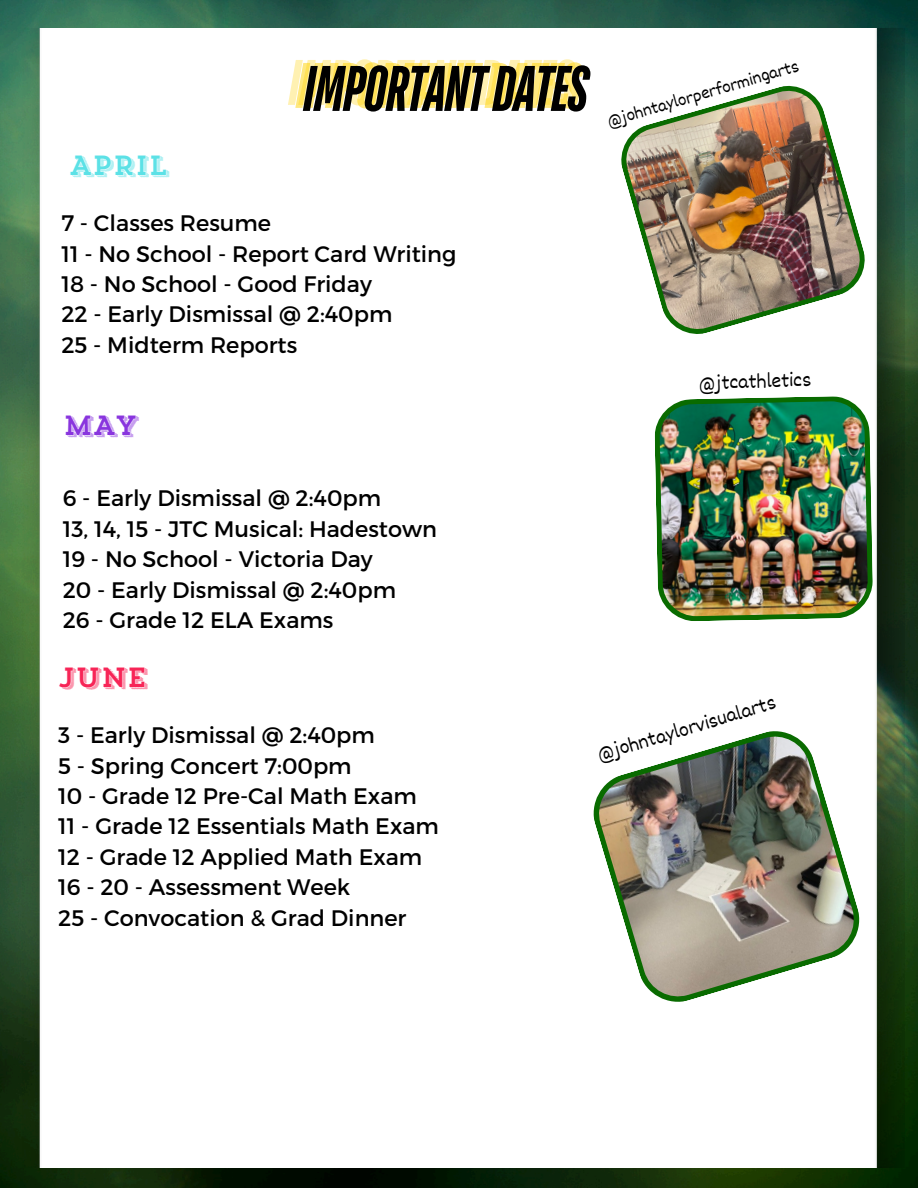
<style>
.page{position:relative;width:918px;height:1188px;background:#fff}
.page>*{position:absolute;margin:0;border:0;box-sizing:border-box;transform-origin:0 0}
.t1{font:italic 700 64.2px "TT Bluescreens";letter-spacing:-.02em;color:#000}
.t2{font:27.75px "Trend Slab Four";letter-spacing:-.025em;color:#5ce1e6}
.t3{font:27.75px "Trend Slab Four";color:#f72557}
.t4{font:27.75px "Trend Slab Four";color:#8935de}
.t5{font:22.5px/30.3px "Montserrat";color:#000}
.t6{font:20.55px "Dekko";color:#000}
.t7{font:17.85px "Dekko";color:#000}
</style>
<div class="page">
<img style="left:0;top:0;width:918px;height:1188px">
<img style="left:23px;top:29px;width:882px;height:1138px">
<img style="left:617px;top:82px;width:252px;height:256px">
<img style="left:654px;top:396px;width:219px;height:226px">
<img style="left:589px;top:727px;width:275px;height:279px">
<p class="t1" style="left:300px;top:58px;width:287px">IMPORTANTDATES</p>
<p class="t2" style="left:69px;top:154px;width:101px">APRIL</p>
<h2 class="t5" style="left:61px;top:207px;width:397px">7 - Classes Resume<br>11 - No School - Report Card Writing<br>18 - No School - Good Friday<br>22 - Early Dismissal @ 2:40pm<br>25 - Midterm Reports</h2>
<h3 class="t4" style="left:63px;top:414px;width:76px">MAY</h3>
<h2 class="t7" style="left:604px;top:110px;width:201px;rotate:-16deg">@johntaylorperformingarts</h2>
<h3 class="t6" style="left:698px;top:370px;width:115px;rotate:-2deg">@jtcathletics</h3>
<p class="t5" style="left:63px;top:482px;width:376px">6 - Early Dismissal @ 2:40pm<br>13, 14, 15 - JTC Musical: Hadestown<br>19 - No School - Victoria Day<br>20 - Early Dismissal @ 2:40pm<br>26 - Grade 12 ELA Exams</p>
<h2 class="t3" style="left:58px;top:666px;width:91px">JUNE</h2>
<h3 class="t5" style="left:58px;top:719px;width:382px">3 - Early Dismissal @ 2:40pm<br>5 - Spring Concert 7:00pm<br>10 - Grade 12 Pre-Cal Math Exam<br>11 - Grade 12 Essentials Math Exam<br>12 - Grade 12 Applied Math Exam<br>16 - 20 - Assessment Week<br>25 - Convocation &amp; Grad Dinner</h3>
<h3 class="t6" style="left:594px;top:743px;width:187px;rotate:-17deg">@johntaylorvisualarts</h3>
</div>
